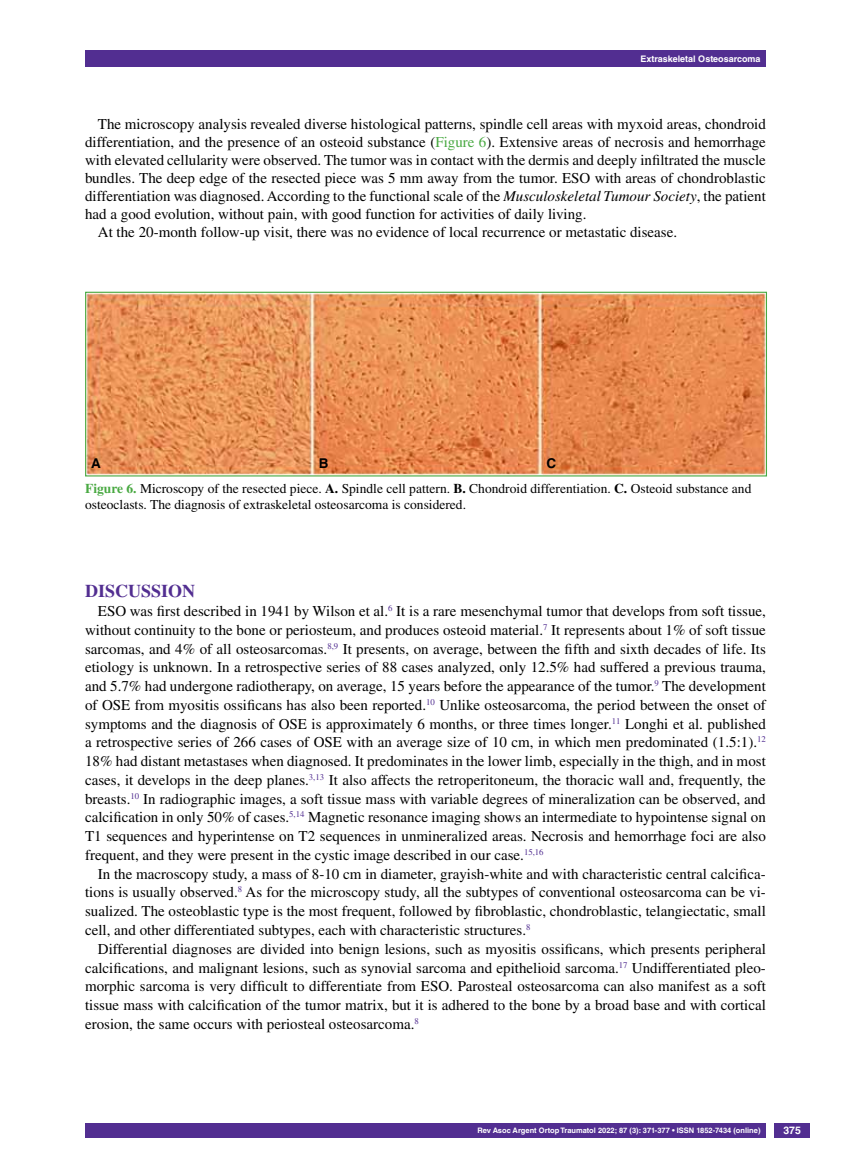
<style>
.page{position:relative;width:851px;height:1170px;background:#fff}
.page>*{position:absolute;margin:0;border:0;box-sizing:border-box;transform-origin:0 0}
.t1{font:700 18px "Times LT Std";color:#522e91}
.t2{font:15px/18.8px "Times LT Std";color:#000;text-align:justify}
.t3{font:13.5px/16.2px "Times LT Std";color:#000}
.t4{font:700 13.5px "Helvetica LT Std";color:#000}
.t5{font:700 10.5px "Helvetica LT Std";color:#fff}
.t6{font:700 9px "Helvetica LT Std";color:#fff}
.t7{font:700 7.5px "Helvetica LT Std";color:#fff}
.s1{color:#49a942}
.s2{font-style:italic}
.s3{font-weight:700;color:#49a942}
.s4{font-weight:700}
</style>
<div class="page">
<div style="left:85px;top:50px;width:680px;height:17px;background:#522e91"></div>
<div style="left:85px;top:1123px;width:680px;height:14px;background:#522e91"></div>
<div style="left:774px;top:1123px;width:35px;height:14px;background:#522e91"></div>
<img style="left:87px;top:294px;width:677px;height:180px">
<div style="left:85px;top:292px;width:681px;height:184px;border:1px solid #49a942"></div>
<p class="t6" style="left:640px;top:53px;width:121px">Extraskeletal Osteosarcoma</p>
<p class="t2" style="left:98px;top:115px;width:669px">The microscopy analysis revealed diverse histological patterns, spindle cell areas with myxoid areas, chondroid</p>
<p class="t2" style="left:85px;top:133px;width:682px">differentiation, and the presence of an osteoid substance (<span class="s1">Figure 6</span>). Extensive areas of necrosis and hemorrhage</p>
<p class="t2" style="left:85px;top:151px;width:682px">with elevated cellularity were observed. The tumor was in contact with the dermis and deeply infiltrated the muscle</p>
<p class="t2" style="left:85px;top:169px;width:682px">bundles. The deep edge of the resected piece was 5 mm away from the tumor. ESO with areas of chondroblastic</p>
<p class="t2" style="left:85px;top:187px;width:682px">differentiation was diagnosed. According to the functional scale of the <span class="s2">Musculoskeletal Tumour Society</span>, the patient</p>
<p class="t2" style="left:85px;top:205px;width:503px">had a good evolution, without pain, with good function for activities of daily living.</p>
<p class="t2" style="left:98px;top:223px;width:580px">At the 20-month follow-up visit, there was no evidence of local recurrence or metastatic disease.</p>
<p class="t4" style="left:91px;top:455px;width:11px">A</p>
<p class="t4" style="left:319px;top:455px;width:10px">B</p>
<p class="t4" style="left:546px;top:455px;width:10px">C</p>
<p class="t3" style="left:85px;top:480px;width:667px"><span class="s3">Figure 6.</span> Microscopy of the resected piece. <span class="s4">A.</span> Spindle cell pattern. <span class="s4">B.</span> Chondroid differentiation. <span class="s4">C.</span> Osteoid substance and osteoclasts. The diagnosis of extraskeletal osteosarcoma is considered.</p>
<p class="t1" style="left:85px;top:580px;width:112px">DISCUSSION</p>
<p class="t2" style="left:85px;top:601px;width:682px;text-indent:13px">ESO was first described in 1941 by Wilson et al.<sup>6</sup> It is a rare mesenchymal tumor that develops from soft tissue, without continuity to the bone or periosteum, and produces osteoid material.<sup>7</sup> It represents about 1% of soft tissue sarcomas, and 4% of all osteosarcomas.<sup>8,9</sup> It presents, on average, between the fifth and sixth decades of life. Its etiology is unknown. In a retrospective series of 88 cases analyzed, only 12.5% had suffered a previous trauma, and 5.7% had undergone radiotherapy, on average, 15 years before the appearance of the tumor.<sup>9</sup> The development of OSE from myositis ossificans has also been reported.<sup>10</sup> Unlike osteosarcoma, the period between the onset of symptoms and the diagnosis of OSE is approximately 6 months, or three times longer.<sup>11</sup> Longhi et al. published a retrospective series of 266 cases of OSE with an average size of 10 cm, in which men predominated (1.5:1).<sup>12<br></sup>18% had distant metastases when diagnosed. It predominates in the lower limb, especially in the thigh, and in most cases, it develops in the deep planes.<sup>3,13</sup> It also affects the retroperitoneum, the thoracic wall and, frequently, the breasts.<sup>10</sup> In radiographic images, a soft tissue mass with variable degrees of mineralization can be observed, and calcification in only 50% of cases.<sup>5,14</sup> Magnetic resonance imaging shows an intermediate to hypointense signal on T1 sequences and hyperintense on T2 sequences in unmineralized areas. Necrosis and hemorrhage foci are also frequent, and they were present in the cystic image described in our case.<sup>15,16</sup></p>
<p class="t2" style="left:85px;top:864px;width:682px;text-indent:13px">In the macroscopy study, a mass of 8-10 cm in diameter, grayish-white and with characteristic central calcifica&shy;tions is usually observed.<sup>8</sup> As for the microscopy study, all the subtypes of conventional osteosarcoma can be vi&shy;sualized. The osteoblastic type is the most frequent, followed by fibroblastic, chondroblastic, telangiectatic, small cell, and other differentiated subtypes, each with characteristic structures.<sup>8</sup></p>
<p class="t2" style="left:85px;top:939px;width:682px;text-indent:13px">Differential diagnoses are divided into benign lesions, such as myositis ossificans, which presents peripheral calcifications, and malignant lesions, such as synovial sarcoma and epithelioid sarcoma.<sup>17</sup> Undifferentiated pleo&shy;morphic sarcoma is very difficult to differentiate from ESO. Parosteal osteosarcoma can also manifest as a soft tissue mass with calcification of the tumor matrix, but it is adhered to the bone by a broad base and with cortical erosion, the same occurs with periosteal osteosarcoma.<sup>8</sup></p>
<p class="t7" style="left:477px;top:1125px;width:284px">Rev Asoc Argent Ortop Traumatol 2022; 87 (3): 371-377 • ISSN 1852-7434 (online)</p>
<p class="t5" style="left:783px;top:1124px;width:19px">375</p>
</div>
